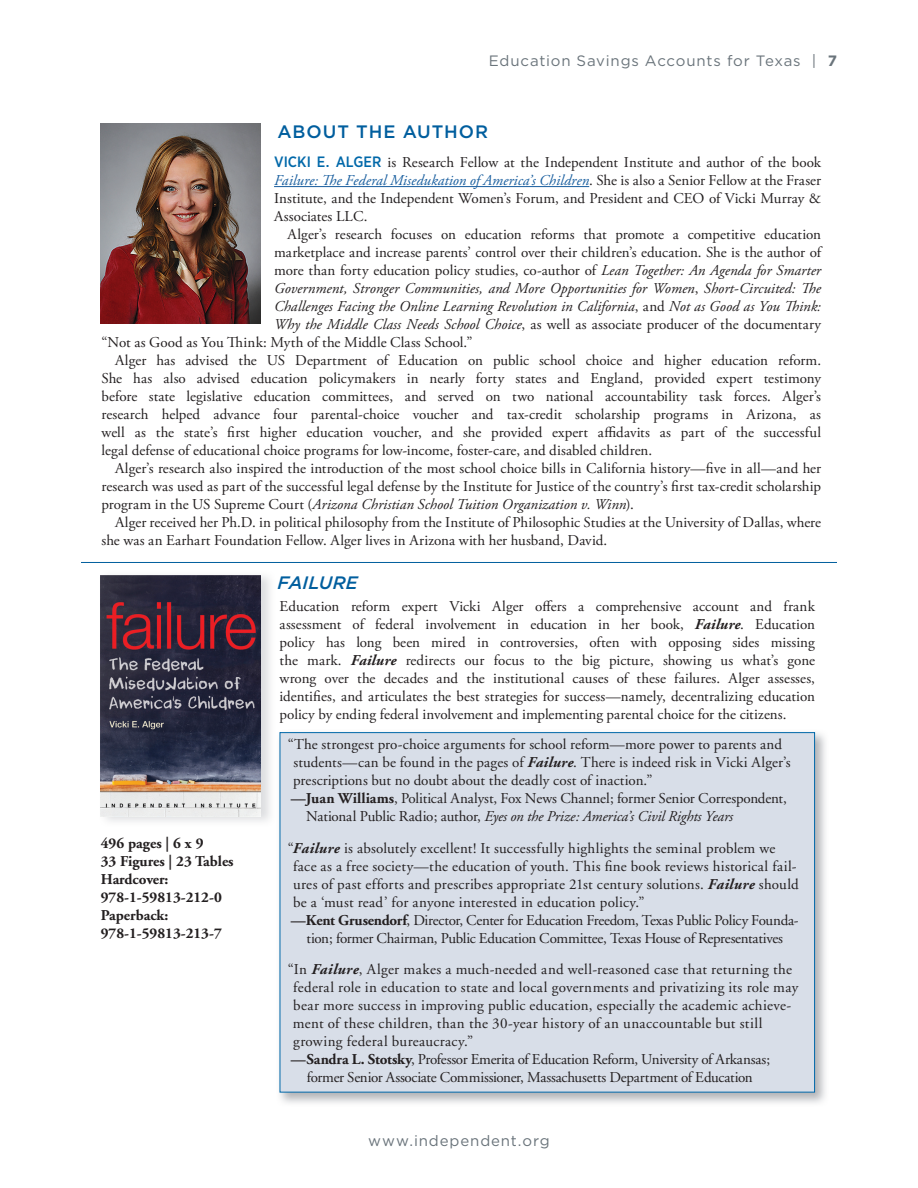
<style>
.page{position:relative;width:918px;height:1188px;background:#fff}
.page>*{position:absolute;margin:0;border:0;box-sizing:border-box;transform-origin:0 0}
.t1{font:500 18px "Gotham";letter-spacing:.05em;color:#005e9e}
.t2{font:italic 500 18px "Gotham";letter-spacing:.005em;color:#005e9e}
.t3{font:15px/18px "Adobe Garamond Pro";color:#231f20;text-align:justify}
.t4{font:15px "Adobe Garamond";letter-spacing:.01em;color:#231f20}
.t5{font:italic 15px "Adobe Garamond Pro";color:#231f20}
.t6{font:15px "Adobe Garamond";letter-spacing:-.02em;color:#231f20}
.t7{font:700 15px/18px "Adobe Garamond";color:#231f20}
.t8{font:15px "Adobe Garamond";letter-spacing:-.025em;color:#231f20}
.t9{font:15px "Adobe Garamond";letter-spacing:-.01em;color:#231f20}
.t10{font:italic 15px "Adobe Garamond";letter-spacing:-.01em;color:#231f20}
.t11{font:15px "Gotham";letter-spacing:.055em;color:#6a747b}
.s1{font-weight:700}
.s2{font-family:"Gotham Narrow";font-weight:500;color:#0068a9}
.s3{font-style:italic;color:#175d9e}
.s4{font-style:italic}
.s5{font-style:normal}
.s6{font-weight:700;font-style:italic}
</style>
<div class="page">
<hr style="left:274px;top:186px;width:315px;height:1px;background:#175d9e">
<img style="left:100px;top:575px;width:170px;height:247px">
<img style="left:101px;top:575px;width:160px;height:241px">
<img style="left:101px;top:124px;width:159px;height:199px">
<hr style="left:81px;top:562px;width:756px;height:1px;background:#005e9e">
<img style="left:279px;top:732px;width:547px;height:371px">
<div style="left:280px;top:732px;width:535px;height:361px;background:#d8dee8;border:1px solid #0068a9"></div>
<p class="t11" style="left:489px;top:51px;width:350px">Education Savings Accounts for Texas | <span class="s1">7</span></p>
<p class="t1" style="left:278px;top:120px;width:212px">ABOUT THE AUTHOR</p>
<p class="t3" style="left:274px;top:154px;width:549px"><span class="s2">VICKI E. ALGER</span> is Research Fellow at the Independent Institute and author of the book <span class="s3">Failure: The Federal Misedukation of America’s Children</span>. She is also a Senior Fellow at the Fraser Institute, and the Independent Women’s Forum, and President and CEO of Vicki Murray &amp; Associates LLC.</p>
<p class="t3" style="left:288px;top:226px;width:535px">Alger’s research focuses on education reforms that promote a competitive education</p>
<p class="t3" style="left:274px;top:244px;width:549px">marketplace and increase parents’ control over their children’s education. She is the author of</p>
<p class="t3" style="left:274px;top:262px;width:549px">more than forty education policy studies, co-author of <span class="s4">Lean Together: An Agenda for Smarter</span></p>
<p class="t5" style="left:274px;top:279px;width:549px">Government, Stronger Communities, and More Opportunities for Women<span class="s5">,</span> Short-Circuited: The</p>
<p class="t5" style="left:274px;top:297px;width:549px">Challenges Facing the Online Learning Revolution in California<span class="s5">, and</span> Not as Good as You Think:</p>
<p class="t3" style="left:274px;top:316px;width:549px"><span class="s4">Why the Middle Class Needs School Choice</span>, as well as associate producer of the documentary</p>
<p class="t3" style="left:102px;top:334px;width:372px">“Not as Good as You Think: Myth of the Middle Class School.”</p>
<p class="t3" style="left:115px;top:352px;width:708px">Alger has advised the US Department of Education on public school choice and higher education reform.</p>
<p class="t3" style="left:102px;top:370px;width:721px">She has also advised education policymakers in nearly forty states and England, provided expert testimony</p>
<p class="t3" style="left:102px;top:388px;width:721px">before state legislative education committees, and served on two national accountability task forces. Alger’s</p>
<p class="t3" style="left:102px;top:406px;width:721px">research helped advance four parental-choice voucher and tax-credit scholarship programs in Arizona, as</p>
<p class="t3" style="left:102px;top:424px;width:721px">well as the state’s first higher education voucher, and she provided expert affidavits as part of the successful</p>
<p class="t3" style="left:102px;top:442px;width:552px">legal defense of educational choice programs for low-income, foster-care, and disabled children.</p>
<p class="t3" style="left:115px;top:460px;width:708px">Alger’s research also inspired the introduction of the most school choice bills in California history—five in all—and her</p>
<p class="t3" style="left:102px;top:478px;width:721px">research was used as part of the successful legal defense by the Institute for Justice of the country’s first tax-credit scholarship</p>
<p class="t5" style="left:102px;top:495px;width:534px"><span class="s5">program in the US Supreme Court (</span>Arizona Christian School Tuition Organization v. Winn<span class="s5">).</span></p>
<p class="t3" style="left:115px;top:514px;width:708px">Alger received her Ph.D. in political philosophy from the Institute of Philosophic Studies at the University of Dallas, where</p>
<p class="t3" style="left:102px;top:532px;width:507px">she was an Earhart Foundation Fellow. Alger lives in Arizona with her husband, David.</p>
<p class="t7" style="left:101px;top:835px;width:134px">496 pages | 6 x 9<br>33 Figures | 23 Tables<br>Hardcover:<br>978-1-59813-212-0<br>Paperback:<br>978-1-59813-213-7</p>
<p class="t2" style="left:278px;top:571px;width:82px">FAILURE</p>
<p class="t3" style="left:280px;top:598px;width:537px">Education reform expert Vicki Alger offers a comprehensive account and frank assessment of federal involvement in education in her book, <span class="s6">Failure</span>. Education policy has long been mired in controversies, often with opposing sides missing the mark. <span class="s6">Failure</span> redirects our focus to the big picture, showing us what’s gone wrong over the decades and the institutional causes of these failures. Alger assesses, identifies, and articulates the best strategies for success—namely, decentralizing education policy by ending federal involvement and implementing parental choice for the citizens.</p>
<p class="t4" style="left:288px;top:736px;width:496px">“The strongest pro-choice arguments for school reform—more power to parents and</p>
<p class="t4" style="left:293px;top:754px;width:499px">students—can be found in the pages of <span class="s6">Failure</span>. There is indeed risk in Vicki Alger’s</p>
<p class="t4" style="left:293px;top:772px;width:361px">prescriptions but no doubt about the deadly cost of inaction.”</p>
<p class="t9" style="left:291px;top:790px;width:497px"><span class="s1">—Juan Williams</span>, Political Analyst, Fox News Channel; former Senior Correspondent,</p>
<p class="t10" style="left:306px;top:808px;width:428px"><span class="s5">National Public Radio; author,</span> Eyes on the Prize: America’s Civil Rights Years</p>
<p class="t4" style="left:288px;top:840px;width:489px">“<span class="s6">Failure</span> is absolutely excellent! It successfully highlights the seminal problem we</p>
<p class="t4" style="left:293px;top:858px;width:505px">face as a free society—the education of youth. This fine book reviews historical fail-</p>
<p class="t4" style="left:293px;top:876px;width:507px">ures of past efforts and prescribes appropriate 21st century solutions. <span class="s6">Failure</span> should</p>
<p class="t4" style="left:293px;top:894px;width:353px">be a ‘must read’ for anyone interested in education policy.”</p>
<p class="t8" style="left:291px;top:912px;width:509px"><span class="s1">—Kent Grusendorf</span>, Director, Center for Education Freedom, Texas Public Policy Founda-</p>
<p class="t6" style="left:307px;top:930px;width:478px">tion; former Chairman, Public Education Committee, Texas House of Representatives</p>
<p class="t4" style="left:288px;top:961px;width:506px">“In <span class="s6">Failure</span>, Alger makes a much-needed and well-reasoned case that returning the</p>
<p class="t4" style="left:293px;top:979px;width:507px">federal role in education to state and local governments and privatizing its role may</p>
<p class="t4" style="left:293px;top:997px;width:500px">bear more success in improving public education, especially the academic achieve-</p>
<p class="t4" style="left:293px;top:1015px;width:471px">ment of these children, than the 30-year history of an unaccountable but still</p>
<p class="t4" style="left:293px;top:1033px;width:182px">growing federal bureaucracy.”</p>
<p class="t6" style="left:291px;top:1051px;width:481px"><span class="s1">—Sandra L. Stotsky</span>, Professor Emerita of Education Reform, University of Arkansas;</p>
<p class="t6" style="left:307px;top:1069px;width:447px">former Senior Associate Commissioner, Massachusetts Department of Education</p>
<p class="t11" style="left:368px;top:1131px;width:183px">www.independent.org</p>
</div>
